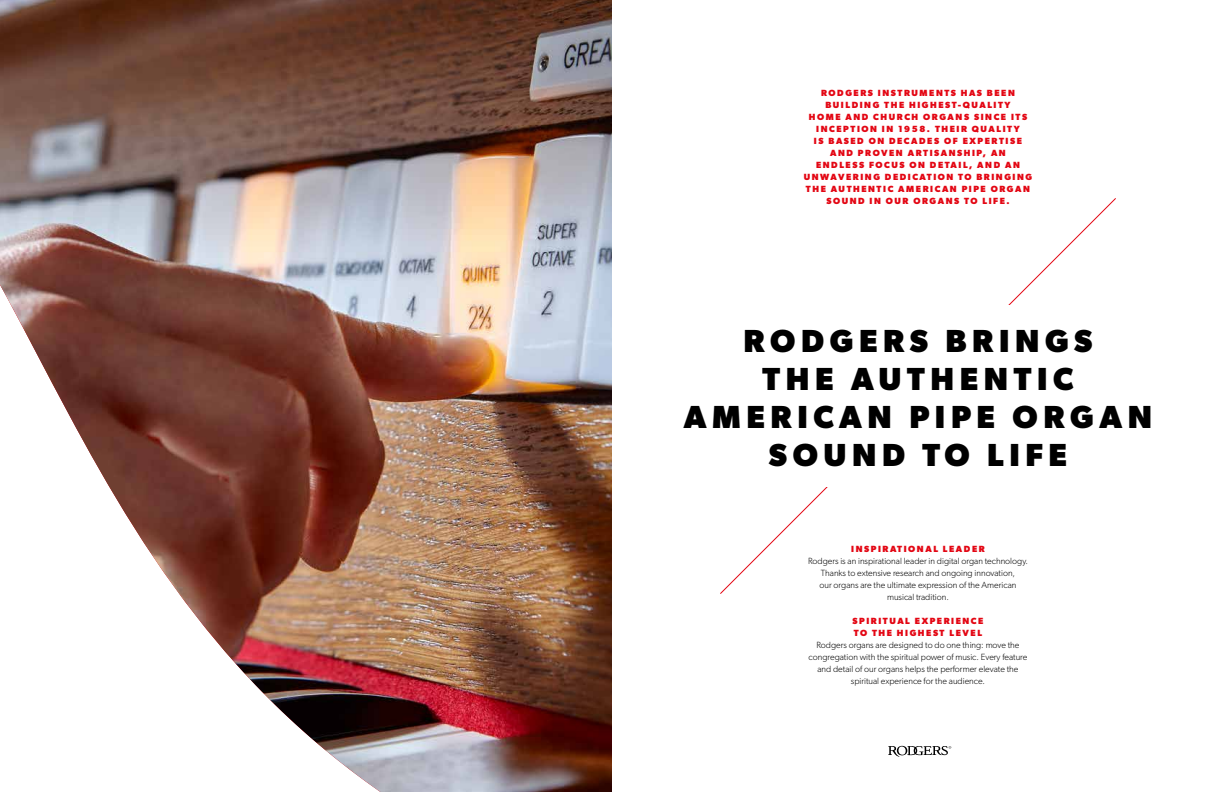
<style>
.page{position:relative;width:1224px;height:792px;background:#fff}
.page>*{position:absolute;margin:0;border:0;box-sizing:border-box;transform-origin:0 0}
.t1{font:700 32px/38px "Gibson";letter-spacing:.175em;color:#000;text-align:center}
.t2{font:300 9px/12px "Gibson";color:#000;text-align:center}
.t3{font:700 9px/12px "Gibson";letter-spacing:.175em;color:#e30613;text-align:center}
</style>
<div class="page">
<svg style="left:888px;top:746px;width:63px;height:11px"></svg>
<svg style="left:720px;top:198px;width:396px;height:396px"></svg>
<div style="left:612px;top:305px;width:612px;height:182px;background:#fff"></div>
<img style="left:0;top:0;width:612px;height:792px">
<p class="t3" style="left:804px;top:87px;width:230px">RODGERS INSTRUMENTS HAS BEEN<br>BUILDING THE HIGHEST-QUALITY<br>HOME AND CHURCH ORGANS SINCE ITS<br>INCEPTION IN 1958. THEIR QUALITY<br>IS BASED ON DECADES OF EXPERTISE<br>AND PROVEN ARTISANSHIP, AN<br>ENDLESS FOCUS ON DETAIL, AND AN<br>UNWAVERING DEDICATION TO BRINGING<br>THE AUTHENTIC AMERICAN PIPE ORGAN<br>SOUND IN OUR ORGANS TO LIFE.</p>
<h1 class="t1" style="left:684px;top:321px;width:470px">RODGERS BRINGS<br>THE AUTHENTIC<br>AMERICAN PIPE ORGAN<br>SOUND TO LIFE</h1>
<p class="t3" style="left:851px;top:543px;width:135px">INSPIRATIONAL LEADER</p>
<p class="t2" style="left:808px;top:555px;width:221px">Rodgers is an inspirational leader in digital organ technology.<br>Thanks to extensive research and ongoing innovation,<br>our organs are the ultimate expression of the American musical tradition.</p>
<p class="t3" style="left:853px;top:615px;width:132px;text-align:left">SPIRITUAL EXPERIENCE<br>TO THE HIGHEST LEVEL</p>
<p class="t2" style="left:809px;top:639px;width:220px">Rodgers organs are designed to do one thing: move the congregation with the spiritual power of music. Every feature and detail of our organs helps the performer elevate the spiritual experience for the audience.</p>
</div>
